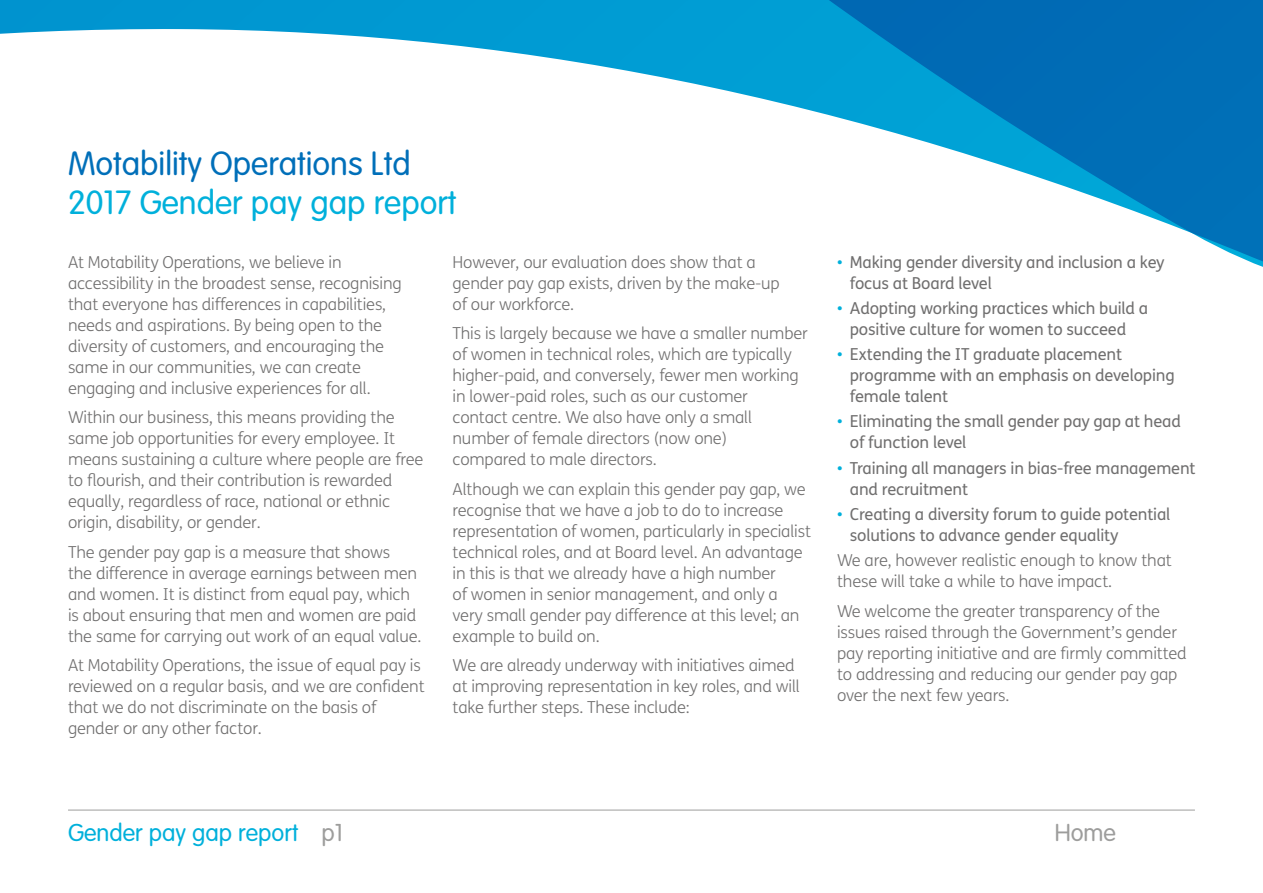
<style>
.page{position:relative;width:1263px;height:893px;background:#fff}
.page>*{position:absolute;margin:0;border:0;box-sizing:border-box;transform-origin:0 0}
.t1{font:300 33px "VAG Rounded";color:#006fb9}
.t2{font:300 33px "VAG Rounded";color:#00b0db}
.t3{font:300 24px "VAG Rounded";color:#00b0db}
.t4{font:300 24px "VAG Rounded";color:#9d9d9c}
.t5{font:300 16.5px/21px "FS Me";letter-spacing:-.01em;color:#706f6f}
.t6{font:16.5px/21px "FS Me";letter-spacing:-.01em;color:#706f6f}
.s1{color:#00b0db}
.s2{color:#9d9d9c}
</style>
<div class="page">
<svg style="left:0;top:0;width:1263px;height:267px"></svg>
<hr style="left:68px;top:810px;width:1127px;height:1px;background:#9d9d9c">
<h1 class="t1" style="left:68px;top:144px;width:344px">Motability Operations Ltd</h1>
<h1 class="t2" style="left:68px;top:184px;width:390px">2017 Gender pay gap report</h1>
<p class="t5" style="left:68px;top:251px;width:335px">At Motability Operations, we believe in accessibility in the broadest sense, recognising that everyone has differences in capabilities, needs and aspirations. By being open to the diversity of customers, and encouraging the same in our communities, we can create engaging and inclusive experiences for all.</p>
<p class="t5" style="left:68px;top:406px;width:357px">Within our business, this means providing the same job opportunities for every employee. It means sustaining a culture where people are free to flourish, and their contribution is rewarded equally, regardless of race, national or ethnic origin, disability, or gender.</p>
<p class="t5" style="left:68px;top:541px;width:355px">The gender pay gap is a measure that shows<br>the difference in average earnings between men and women. It is distinct from equal pay, which is about ensuring that men and women are paid the same for carrying out work of an equal value.</p>
<p class="t5" style="left:68px;top:654px;width:358px">At Motability Operations, the issue of equal pay is reviewed on a regular basis, and we are confident that we do not discriminate on the basis of gender or any other factor.</p>
<p class="t5" style="left:452px;top:251px;width:329px">However, our evaluation does show that a gender pay gap exists, driven by the make-up of our workforce.</p>
<p class="t5" style="left:452px;top:322px;width:357px">This is largely because we have a smaller number of women in technical roles, which are typically higher-paid, and conversely, fewer men working in lower-paid roles, such as our customer<br>contact centre. We also have only a small number of female directors (now one)<br>compared to male directors.</p>
<p class="t5" style="left:452px;top:478px;width:360px">Although we can explain this gender pay gap, we recognise that we have a job to do to increase representation of women, particularly in specialist technical roles, and at Board level. An advantage in this is that we already have a high number<br>of women in senior management, and only a very small gender pay difference at this level; an example to build on.</p>
<p class="t5" style="left:452px;top:654px;width:349px">We are already underway with initiatives aimed at improving representation in key roles, and will take further steps. These include:</p>
<p class="t6" style="left:850px;top:251px;width:316px;text-indent:-13px"><span class="s1">•</span> Making gender diversity and inclusion a key focus at Board level</p>
<p class="t6" style="left:837px;top:297px;width:313px;text-align:center"><span class="s1">•</span> Adopting working practices which build a positive culture for women to succeed</p>
<p class="t6" style="left:850px;top:344px;width:326px;text-indent:-13px"><span class="s1">•</span> Extending the IT graduate placement programme with an emphasis on developing female talent</p>
<p class="t6" style="left:850px;top:411px;width:333px;text-indent:-13px"><span class="s1">•</span> Eliminating the small gender pay gap at head of function level</p>
<p class="t6" style="left:850px;top:457px;width:347px;text-indent:-13px"><span class="s1">•</span> Training all managers in bias-free management and recruitment</p>
<p class="t6" style="left:850px;top:503px;width:322px;text-indent:-13px"><span class="s1">•</span> Creating a diversity forum to guide potential solutions to advance gender equality</p>
<p class="t5" style="left:837px;top:549px;width:336px">We are, however realistic enough to know that these will take a while to have impact.</p>
<p class="t5" style="left:837px;top:600px;width:351px">We welcome the greater transparency of the issues raised through the Government’s gender pay reporting initiative and are firmly committed to addressing and reducing our gender pay gap over the next few years.</p>
<h2 class="t3" style="left:68px;top:819px;width:277px">Gender pay gap report <span class="s2">p1</span></h2>
<h2 class="t4" style="left:1055px;top:819px;width:63px">Home</h2>
</div>
